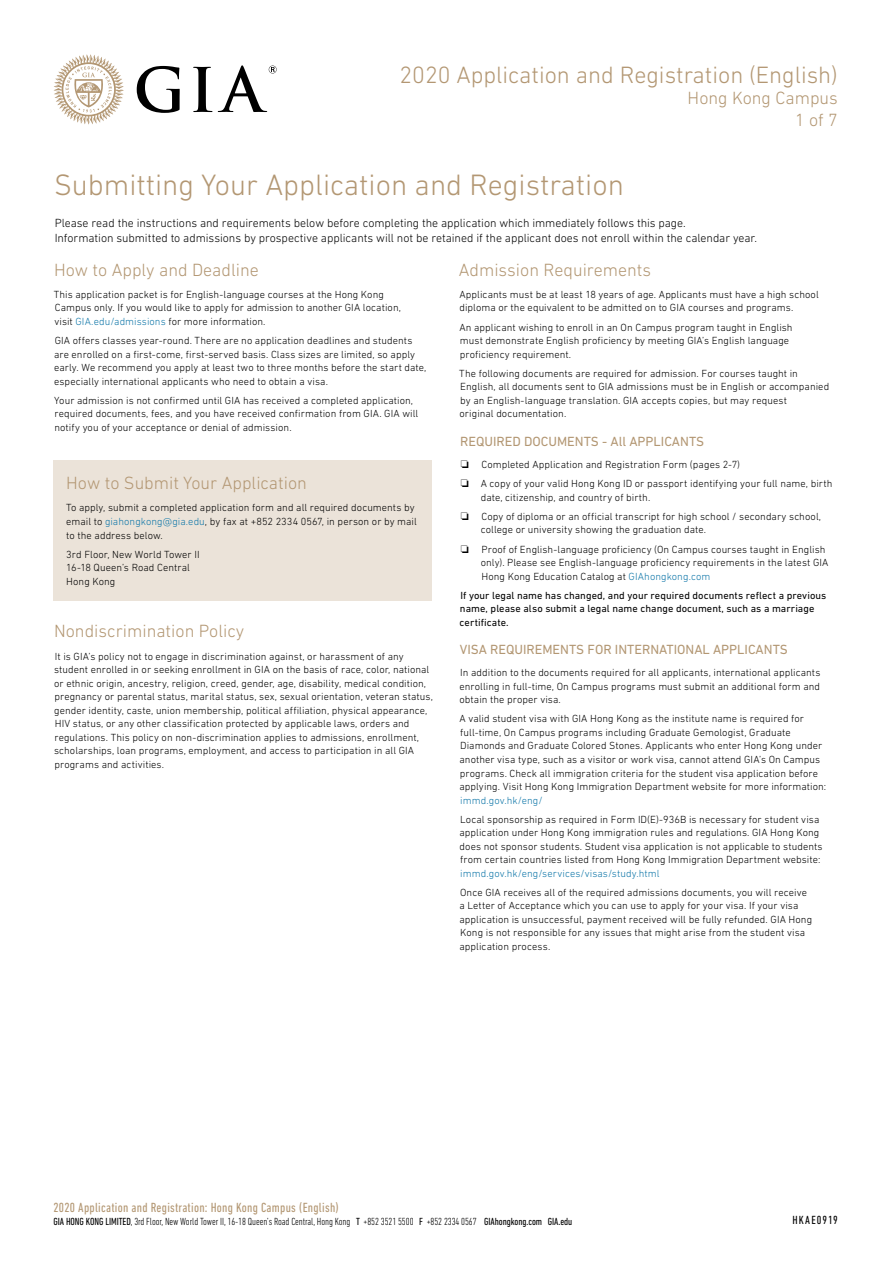
<style>
.page{position:relative;width:893px;height:1263px;background:#fff}
.page>*{position:absolute;margin:0;border:0;box-sizing:border-box;transform-origin:0 0}
.t1{font:300 30px "DIN Next LT Pro";color:#b39773}
.t2{font:300 24px "DIN Next LT Pro";color:#b39773}
.t3{font:300 18px/21.6px "DIN Next LT Pro";color:#b39773;text-align:right}
.t4{font:13.5px "DIN Next LT Pro";color:#b39773}
.t5{font:condensed 13.5px "DIN Next LT Pro";letter-spacing:.02em;color:#b39773}
.t6{font:300 12px/15px "DIN Next LT Pro";letter-spacing:-.005em;color:#000}
.t7{font:condensed 12px "DIN Next LT Pro";letter-spacing:.085em;color:#000}
.t8{font:300 10.5px/13.5px "DIN Next LT Pro";letter-spacing:.005em;color:#000}
.t9{font:10.5px/13.5px "DIN Next LT Pro";letter-spacing:.005em;color:#000}
.t10{font:300 condensed 10.5px "DIN Next LT Pro";letter-spacing:-.005em;color:#000}
.t11{font:300 10.5px "DIN Next LT Pro";letter-spacing:.005em;color:#1077a9}
.s1{color:#1077a9}
.s2{font-weight:400}
</style>
<div class="page">
<svg style="left:218px;top:65px;width:59px;height:47px"></svg>
<svg style="left:137px;top:66px;width:43px;height:47px"></svg>
<svg style="left:193px;top:67px;width:19px;height:45px"></svg>
<svg style="left:54px;top:54px;width:70px;height:71px"></svg>
<div style="left:54px;top:460px;width:378px;height:140px;background:#ebe3d9"></div>
<h2 class="t2" style="left:399px;top:61px;width:440px">2020 Application and Registration (English)</h2>
<h3 class="t3" style="left:688px;top:87px;width:152px">Hong Kong Campus<br>1 of 7</h3>
<h1 class="t1" style="left:54px;top:167px;width:571px">Submitting Your Application and Registration</h1>
<p class="t6" style="left:55px;top:215px;width:704px">Please read the instructions and requirements below before completing the application which immediately follows this page.<br>Information submitted to admissions by prospective applicants will not be retained if the applicant does not enroll within the calendar year.</p>
<h3 class="t3" style="left:54px;top:258px;width:206px">How to Apply and Deadline</h3>
<p class="t8" style="left:54px;top:288px;width:349px">This application packet is for English-language courses at the Hong Kong<br>Campus only. If you would like to apply for admission to another GIA location, visit <span class="s1">GIA.edu/admissions</span> for more information.</p>
<p class="t8" style="left:54px;top:334px;width:374px">GIA offers classes year-round. There are no application deadlines and students are enrolled on a first-come, first-served basis. Class sizes are limited, so apply early. We recommend you apply at least two to three months before the start date, especially international applicants who need to obtain a visa.</p>
<p class="t8" style="left:54px;top:393px;width:365px">Your admission is not confirmed until GIA has received a completed application, required documents, fees, and you have received confirmation from GIA. GIA will notify you of your acceptance or denial of admission.</p>
<h3 class="t3" style="left:459px;top:258px;width:194px">Admission Requirements</h3>
<p class="t8" style="left:459px;top:288px;width:361px">Applicants must be at least 18 years of age. Applicants must have a high school diploma or the equivalent to be admitted on to GIA courses and programs.</p>
<p class="t8" style="left:459px;top:320px;width:335px">An applicant wishing to enroll in an On Campus program taught in English must demonstrate English proficiency by meeting GIA’s English language proficiency requirement.</p>
<p class="t8" style="left:459px;top:366px;width:371px">The following documents are required for admission. For courses taught in English, all documents sent to GIA admissions must be in English or accompanied by an English-language translation. GIA accepts copies, but may request<br>original documentation.</p>
<p class="t4" style="left:460px;top:433px;width:246px">REQUIRED DOCUMENTS - All APPLICANTS</p>
<p class="t8" style="left:461px;top:455px;width:373px;line-height:19.2px">❏ Completed Application and Registration Form (pages 2-7)<br>❏ A copy of your valid Hong Kong ID or passport identifying your full name, birth</p>
<p class="t8" style="left:461px;top:487px;width:362px;line-height:19.2px;text-indent:20px">date, citizenship, and country of birth.<br>❏ Copy of diploma or an official transcript for high school / secondary school,</p>
<p class="t8" style="left:461px;top:520px;width:366px;line-height:19.2px;text-indent:20px">college or university showing the graduation date.<br>❏ Proof of English-language proficiency (On Campus courses taught in English</p>
<p class="t8" style="left:481px;top:556px;width:349px">only). Please see English-language proficiency requirements in the latest GIA<br>Hong Kong Education Catalog at <span class="s1">GIAhongkong.com</span></p>
<p class="t9" style="left:460px;top:588px;width:368px">If your legal name has changed, and your required documents reflect a previous name, please also submit a legal name change document, such as a marriage certificate.</p>
<p class="t4" style="left:460px;top:641px;width:330px">VISA REQUIREMENTS FOR INTERNATIONAL APPLICANTS</p>
<p class="t8" style="left:460px;top:666px;width:362px;text-align:justify">In addition to the documents required for all applicants, international applicants enrolling in full-time, On Campus programs must submit an additional form and obtain the proper visa.</p>
<p class="t8" style="left:459px;top:712px;width:368px">A valid student visa with GIA Hong Kong as the institute name is required for full-time, On Campus programs including Graduate Gemologist, Graduate Diamonds and Graduate Colored Stones. Applicants who enter Hong Kong under another visa type, such as a visitor or work visa, cannot attend GIA’s On Campus programs. Check all immigration criteria for the student visa application before applying. Visit Hong Kong Immigration Department website for more information:</p>
<p class="t11" style="left:460px;top:794px;width:84px">immd.gov.hk/eng/</p>
<p class="t8" style="left:459px;top:812px;width:365px">Local sponsorship as required in Form ID(E)-936B is necessary for student visa application under Hong Kong immigration rules and regulations. GIA Hong Kong does not sponsor students. Student visa application is not applicable to students from certain countries listed from Hong Kong Immigration Department website:</p>
<p class="t11" style="left:460px;top:867px;width:201px">immd.gov.hk/eng/services/visas/study.html</p>
<p class="t8" style="left:459px;top:885px;width:354px">Once GIA receives all of the required admissions documents, you will receive a Letter of Acceptance which you can use to apply for your visa. If your visa application is unsuccessful, payment received will be fully refunded. GIA Hong Kong is not responsible for any issues that might arise from the student visa application process.</p>
<h3 class="t3" style="left:66px;top:472px;width:242px">How to Submit Your Application</h3>
<p class="t8" style="left:66px;top:501px;width:352px">To apply, submit a completed application form and all required documents by email to <span class="s1">giahongkong@gia.edu</span>, by fax at +852 2334 0567, in person or by mail to the address below.</p>
<p class="t8" style="left:66px;top:547px;width:135px">3rd Floor, New World Tower II<br>16-18 Queen’s Road Central<br>Hong Kong</p>
<h3 class="t3" style="left:54px;top:620px;width:192px">Nondiscrimination Policy</h3>
<p class="t8" style="left:54px;top:649px;width:381px">It is GIA’s policy not to engage in discrimination against, or harassment of any student enrolled in or seeking enrollment in GIA on the basis of race, color, national or ethnic origin, ancestry, religion, creed, gender, age, disability, medical condition, pregnancy or parental status, marital status, sex, sexual orientation, veteran status, gender identity, caste, union membership, political affiliation, physical appearance, HIV status, or any other classification protected by applicable laws, orders and regulations. This policy on non-discrimination applies to admissions, enrollment, scholarships, loan programs, employment, and access to participation in all GIA programs and activities.</p>
<p class="t5" style="left:54px;top:1199px;width:287px">2020 Application and Registration: Hong Kong Campus (English)</p>
<p class="t10" style="left:54px;top:1215px;width:520px"><span class="s2">GIA HONG KONG LIMITED</span>, 3rd Floor, New World Tower II, 16-18 Queen’s Road Central, Hong Kong <span class="s2">T</span> +852 3521 5500 <span class="s2">F</span> +852 2334 0567 <span class="s2">GIAhongkong.com GIA.edu</span></p>
<p class="t7" style="left:793px;top:1213px;width:47px">HKAE0919</p>
</div>
